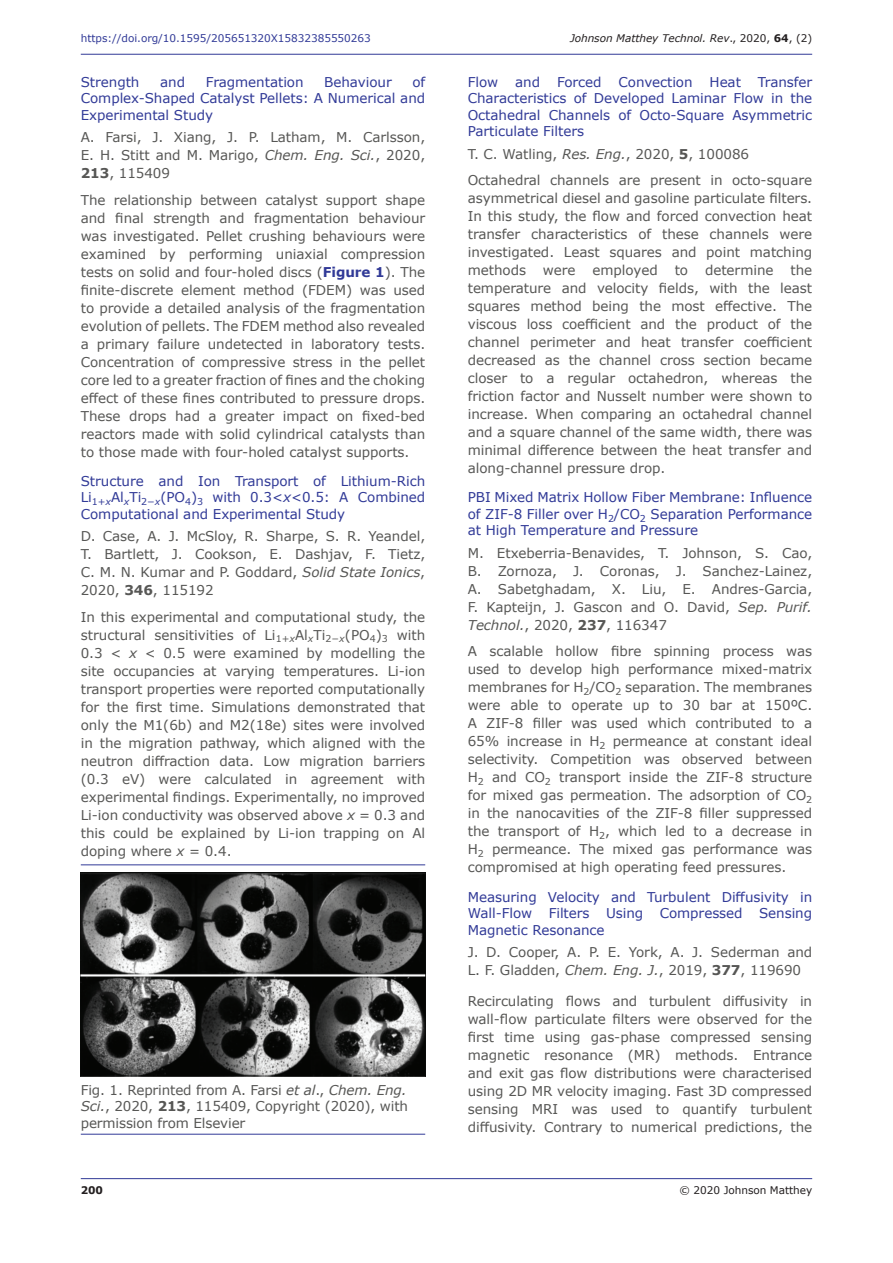
<style>
.page{position:relative;width:893px;height:1263px;background:#fff}
.page>*{position:absolute;margin:0;border:0;box-sizing:border-box;transform-origin:0 0}
.Article_abstract{font:13.5px/18px "Verdana";letter-spacing:-.005em;color:#575755;text-align:justify}
.Article_details{font:13.5px/18px "Verdana";letter-spacing:-.005em;color:#575755;text-align:justify}
.Article_title{font:13.5px/16.5px "Verdana";letter-spacing:-.005em;color:#313a97;text-align:justify}
.Article_title-2{font:13.5px/18px "Verdana";letter-spacing:-.005em;color:#575755;text-align:justify}
.Captions_for_pic_drg{font:13.5px/16.5px "Verdana";letter-spacing:-.01em;color:#575755;text-align:justify}
.t1{font:10.5px "Verdana";letter-spacing:-.005em;color:#313a97}
.t2{font:italic 10.5px "Verdana";letter-spacing:-.005em;color:#231f20}
.t3{font:10.5px "Verdana";letter-spacing:-.005em;color:#231f20}
.t4{font:700 10.5px "Verdana";color:#231f20}
.s1{font-style:normal}
.s2{font-weight:700;font-style:normal}
.s3{font-style:italic}
.s4{font-weight:700}
.s5{font-weight:700;color:#313a97}
</style>
<div class="page">
<hr style="left:81px;top:1178px;width:731px;height:1px;background:#313a97">
<hr style="left:81px;top:54px;width:731px;height:1px;background:#313a97">
<img style="left:81px;top:872px;width:344px;height:204px">
<hr style="left:81px;top:864px;width:344px;height:1px;background:#313a97">
<hr style="left:81px;top:1134px;width:344px;height:1px;background:#313a97">
<p class="t1" style="left:81px;top:31px;width:291px">https://doi.org/10.1595/205651320X15832385550263</p>
<p class="t2" style="left:570px;top:31px;width:244px">Johnson Matthey Technol. Rev<span class="s1">., 2020,</span> <span class="s2">64</span><span class="s1">, (2)</span></p>
<p class="Article_title" style="left:81px;top:74px;width:60px">Strength</p>
<p class="Article_title" style="left:160px;top:74px;width:26px">and</p>
<p class="Article_title" style="left:206px;top:74px;width:99px">Fragmentation</p>
<p class="Article_title" style="left:324px;top:74px;width:69px">Behaviour</p>
<p class="Article_title" style="left:81px;top:74px;width:346px;text-indent:332px">of Complex-Shaped Catalyst Pellets: A Numerical and Experimental Study</p>
<p class="Article_abstract" style="left:81px;top:128px;width:346px">A. Farsi, J. Xiang, J. P. Latham, M. Carlsson, E. H. Stitt and M. Marigo, <span class="s3">Chem. Eng. Sci.</span>, 2020, <span class="s4">213</span>, 115409</p>
<p class="Article_details" style="left:81px;top:191px;width:346px">The relationship between catalyst support shape and final strength and fragmentation behaviour was investigated. Pellet crushing behaviours were examined by performing uniaxial compression tests on solid and four-holed discs (<span class="s5">Figure 1</span>). The finite-discrete element method (FDEM) was used to provide a detailed analysis of the fragmentation evolution of pellets. The FDEM method also revealed a primary failure undetected in laboratory tests.<br>Concentration of compressive stress in the pellet core led to a greater fraction of fines and the choking effect of these fines contributed to pressure drops.<br>These drops had a greater impact on fixed-bed reactors made with solid cylindrical catalysts than to those made with four-holed catalyst supports.</p>
<p class="Article_title" style="left:81px;top:473px;width:346px">Structure and Ion Transport of Lithium-Rich Li<sub>1+</sub><sub>x</sub>Al<sub>x</sub>Ti<sub>2−</sub><sub>x</sub>(PO<sub>4</sub>)<sub>3</sub> with 0.3&lt;<span class="s3">x</span>&lt;0.5: A Combined Computational and Experimental Study</p>
<p class="Article_details" style="left:81px;top:527px;width:346px">D. Case, A. J. McSloy, R. Sharpe, S. R. Yeandel, T. Bartlett, J. Cookson, E. Dashjav, F. Tietz, C. M. N. Kumar and P. Goddard, <span class="s3">Solid State Ionics</span>, 2020, <span class="s4">346</span>, 115192</p>
<p class="Article_abstract" style="left:81px;top:608px;width:346px">In this experimental and computational study, the structural sensitivities of Li<sub>1+</sub><sub>x</sub>Al<sub>x</sub>Ti<sub>2−</sub><sub>x</sub>(PO<sub>4</sub>)<sub>3</sub> with 0.3 &lt; <span class="s3">x</span> &lt; 0.5 were examined by modelling the site occupancies at varying temperatures. Li-ion transport properties were reported computationally for the first time. Simulations demonstrated that only the M1(6b) and M2(18e) sites were involved in the migration pathway, which aligned with the neutron diffraction data. Low migration barriers (0.3 eV) were calculated in agreement with experimental findings. Experimentally, no improved Li-ion conductivity was observed above <span class="s3">x</span> = 0.3 and this could be explained by Li-ion trapping on Al doping where <span class="s3">x</span> = 0.4.</p>
<p class="Article_title" style="left:468px;top:74px;width:346px;text-indent:290px">Transfer Characteristics of Developed Laminar Flow in the Octahedral Channels of Octo-Square Asymmetric Particulate Filters</p>
<p class="Article_details" style="left:468px;top:145px;width:283px">T. C. Watling, <span class="s3">Res. Eng.</span>, 2020, <span class="s4">5</span>, 100086</p>
<p class="Article_abstract" style="left:468px;top:171px;width:346px">Octahedral channels are present in octo-square asymmetrical diesel and gasoline particulate filters.<br>In this study, the flow and forced convection heat transfer characteristics of these channels were investigated. Least squares and point matching methods</p>
<p class="Article_title" style="left:468px;top:74px;width:32px">Flow</p>
<p class="Article_title" style="left:515px;top:74px;width:26px">and</p>
<p class="Article_title" style="left:557px;top:74px;width:46px">Forced</p>
<p class="Article_title" style="left:618px;top:74px;width:76px">Convection</p>
<p class="Article_title" style="left:710px;top:74px;width:33px">Heat</p>
<p class="Article_abstract" style="left:468px;top:261px;width:346px;text-indent:323px">the temperature and velocity fields, with the least squares method being the most effective. The viscous loss coefficient and the product of the channel perimeter and heat transfer coefficient decreased as the channel cross section became closer to a regular octahedron, whereas the friction factor and Nusselt number were shown to increase. When comparing an octahedral channel and a square channel of the same width, there was minimal difference between the heat transfer and along-channel pressure drop.</p>
<p class="Article_title" style="left:468px;top:489px;width:346px">PBI Mixed Matrix Hollow Fiber Membrane: Influence of ZIF-8 Filler over H<sub>2</sub>/CO<sub>2</sub> Separation Performance at High Temperature and Pressure</p>
<p class="Article_details" style="left:468px;top:544px;width:346px">M. Etxeberria-Benavides, T. Johnson, S. Cao, B. Zornoza, J. Coronas, J. Sanchez-Lainez, A. Sabetghadam, X. Liu, E. Andres-Garcia, F. Kapteijn, J. Gascon and O. David, <span class="s3">Sep. Purif.<br>Technol.</span>, 2020, <span class="s4">237</span>, 116347</p>
<p class="Article_abstract" style="left:468px;top:642px;width:346px">A scalable hollow fibre spinning process was used to develop high performance mixed-matrix membranes for H<sub>2</sub>/CO<sub>2</sub> separation. The membranes were able to operate up to 30 bar at 150ºC.<br>A ZIF-8 filler was used which contributed to a 65% increase in H<sub>2</sub> permeance at constant ideal selectivity. Competition was observed between H<sub>2</sub> and CO<sub>2</sub> transport inside the ZIF-8 structure for mixed gas permeation. The adsorption of CO<sub>2 </sub>in the nanocavities of the ZIF-8 filler suppressed the transport of H<sub>2</sub>, which led to a decrease in H<sub>2</sub> permeance. The mixed gas performance was compromised at high operating feed pressures.</p>
<p class="Article_title" style="left:468px;top:888px;width:346px">Measuring Velocity and Turbulent Diffusivity in Wall‑Flow Filters Using Compressed Sensing Magnetic Resonance</p>
<p class="Article_details" style="left:468px;top:943px;width:346px">J. D. Cooper, A. P. E. York, A. J. Sederman and<br>L. F. Gladden, <span class="s3">Chem. Eng. J.</span>, 2019, <span class="s4">377</span>, 119690</p>
<p class="Article_title-2" style="left:468px;top:991px;width:346px">Recirculating flows and turbulent diffusivity in wall-flow particulate filters were observed for the first time using gas-phase compressed sensing magnetic resonance (MR) methods. Entrance and exit gas flow distributions were characterised using 2D MR velocity imaging. Fast 3D compressed sensing MRI was used to quantify turbulent diffusivity. Contrary to numerical predictions, the</p>
<p class="Article_abstract" style="left:543px;top:261px;width:34px">were</p>
<p class="Article_abstract" style="left:593px;top:261px;width:67px">employed</p>
<p class="Article_abstract" style="left:675px;top:261px;width:15px">to</p>
<p class="Article_abstract" style="left:705px;top:261px;width:70px">determine</p>
<p class="Captions_for_pic_drg" style="left:81px;top:1081px;width:329px">Fig. 1. Reprinted from A. Farsi <span class="s3">et al</span>., <span class="s3">Chem. Eng.<br>Sci.</span>, 2020, <span class="s4">213</span>, 115409, Copyright (2020), with permission from Elsevier</p>
<p class="t4" style="left:81px;top:1183px;width:24px">200</p>
<p class="t3" style="left:679px;top:1183px;width:134px">© 2020 Johnson Matthey</p>
</div>
